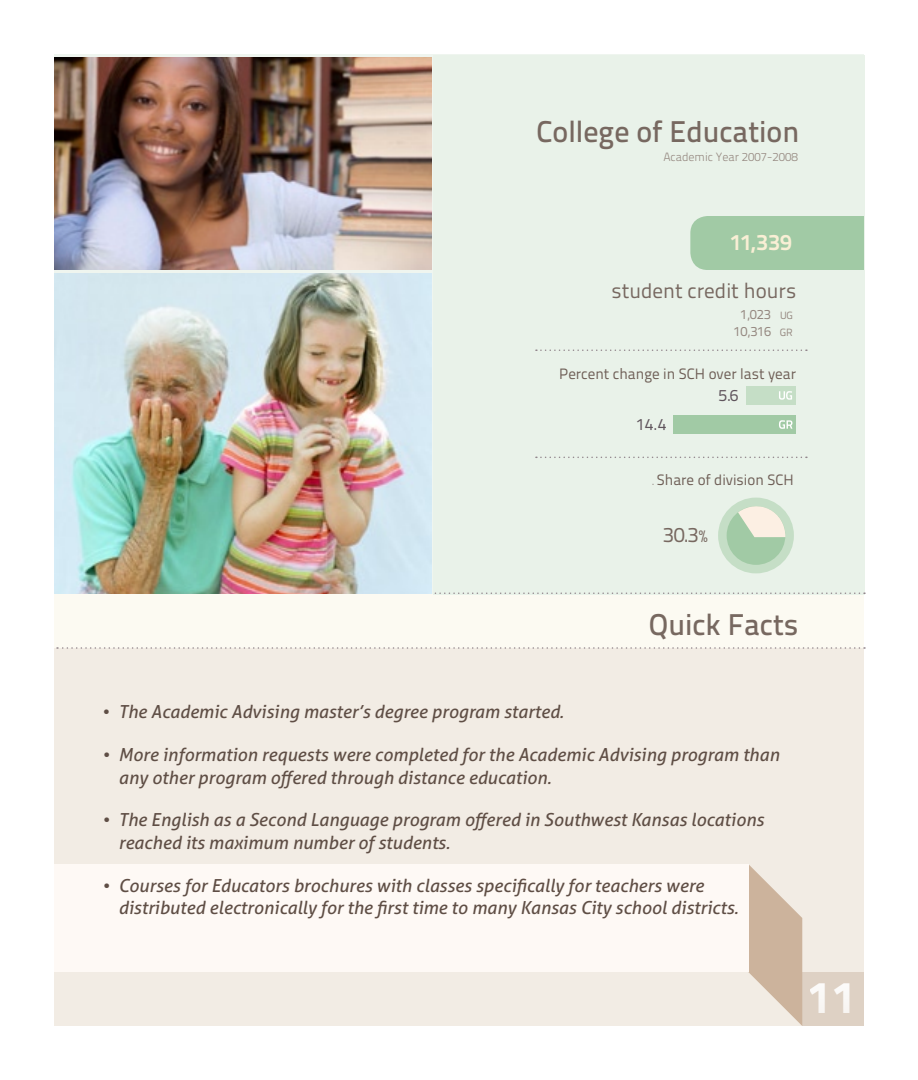
<style>
.page{position:relative;width:918px;height:1080px;background:#fff}
.page>*{position:absolute;margin:0;border:0;box-sizing:border-box;transform-origin:0 0}
.t1{font:45px "Titillium Text 14 L 999 wt";color:#fff}
.Red_subtitle{font:30px "Titillium Text 14 L 600 wt";color:#776860}
.Red_subtitle-2{font:22.5px "Titillium Text 14 L 800 wt";color:#f9efd5}
.Red_subtitle-3{font:21px "Titillium Text 14 L 400 wt";color:#776860}
.titillium_bold{font:italic 18px/22.5px "Aller";color:#5f4e45}
.Red_subtitle-4{font:16.5px "Titillium Text 14 L 400 wt";color:#5f545c}
.Red_subtitle-5{font:15px "Titillium Text 14 L 400 wt";color:#6e5e56}
.Red_subtitle-6{font:13.5px "Titillium Text 14 L 400 wt";color:#958880}
.t2{font:12px "Titillium Text 14 L 250 wt";color:#958880}
.Red_subtitle-7{font:10.5px "Titillium Text 14 L 400 wt";color:#958880}
.s1{font-size:16.5px}
</style>
<div class="page">
<div style="left:54px;top:594px;width:810px;height:432px;background:#fcfaf2"></div>
<div style="left:54px;top:648px;width:810px;height:378px;background:#f2ece4"></div>
<div style="left:433px;top:55px;width:432px;height:540px;background:#e9f2e9"></div>
<div style="left:690px;top:216px;width:174px;height:54px;background:#a1caa5"></div>
<div style="left:802px;top:972px;width:62px;height:54px;background:#ded1c4"></div>
<svg style="left:748px;top:864px;width:54px;height:162px"></svg>
<div style="left:54px;top:864px;width:694px;height:108px;background:#fef9f5"></div>
<svg style="left:722px;top:502px;width:68px;height:67px;background:#a6cca9"></svg>
<div style="left:718px;top:498px;width:76px;height:75px;border:9px solid #c5dec6;border-radius:50%"></div>
<div style="left:674px;top:415px;width:122px;height:19px;background:#a1caa5"></div>
<div style="left:746px;top:386px;width:49px;height:19px;background:#c5dec6"></div>
<svg style="left:738px;top:497px;width:48px;height:40px;background:#e2e6d5"></svg>
<svg style="left:536px;top:457px;width:271px;height:1px"></svg>
<svg style="left:432px;top:592px;width:433px;height:2px"></svg>
<svg style="left:57px;top:647px;width:808px;height:2px"></svg>
<svg style="left:536px;top:350px;width:271px;height:1px"></svg>
<svg style="left:779px;top:391px;width:13px;height:9px"></svg>
<svg style="left:779px;top:420px;width:13px;height:9px"></svg>
<img style="left:54px;top:57px;width:378px;height:213px">
<img style="left:54px;top:273px;width:378px;height:321px">
<p class="Red_subtitle" style="left:536px;top:113px;width:264px">College of Education</p>
<p class="t2" style="left:663px;top:149px;width:136px">Academic Year 2007-2008</p>
<p class="Red_subtitle-2" style="left:730px;top:229px;width:63px">11,339</p>
<p class="Red_subtitle-3" style="left:611px;top:278px;width:186px">student credit hours</p>
<p class="Red_subtitle-6" style="left:740px;top:306px;width:32px">1,023</p>
<p class="Red_subtitle-6" style="left:733px;top:323px;width:39px">10,316</p>
<p class="Red_subtitle-7" style="left:780px;top:309px;width:14px">UG</p>
<p class="Red_subtitle-7" style="left:780px;top:326px;width:14px">GR</p>
<p class="Red_subtitle-5" style="left:559px;top:365px;width:238px">Percent change in SCH over last year</p>
<p class="Red_subtitle-4" style="left:636px;top:415px;width:32px">14.4</p>
<p class="Red_subtitle-4" style="left:718px;top:386px;width:22px">5.6</p>
<p class="Red_subtitle-5" style="left:649px;top:471px;width:146px">•Share of division SCH</p>
<p class="Red_subtitle-3" style="left:663px;top:522px;width:46px">30.3<span class="s1">%</span></p>
<p class="Red_subtitle" style="left:649px;top:606px;width:151px">Quick Facts</p>
<p class="titillium_bold" style="left:102px;top:701px;width:463px">• The Academic Advising master’s degree program started.</p>
<p class="titillium_bold" style="left:118px;top:743px;width:663px;text-indent:-16px">• More information requests were completed for the Academic Advising program than any other program offered through distance education.</p>
<p class="titillium_bold" style="left:119px;top:809px;width:647px;text-indent:-17px">• The English as a Second Language program offered in Southwest Kansas locations reached its maximum number of students.</p>
<p class="titillium_bold" style="left:118px;top:874px;width:621px;text-indent:-16px">• Courses for Educators brochures with classes specifically for teachers were distributed electronically for the first time to many Kansas City school districts.</p>
<h1 class="t1" style="left:809px;top:969px;width:49px">11</h1>
</div>
